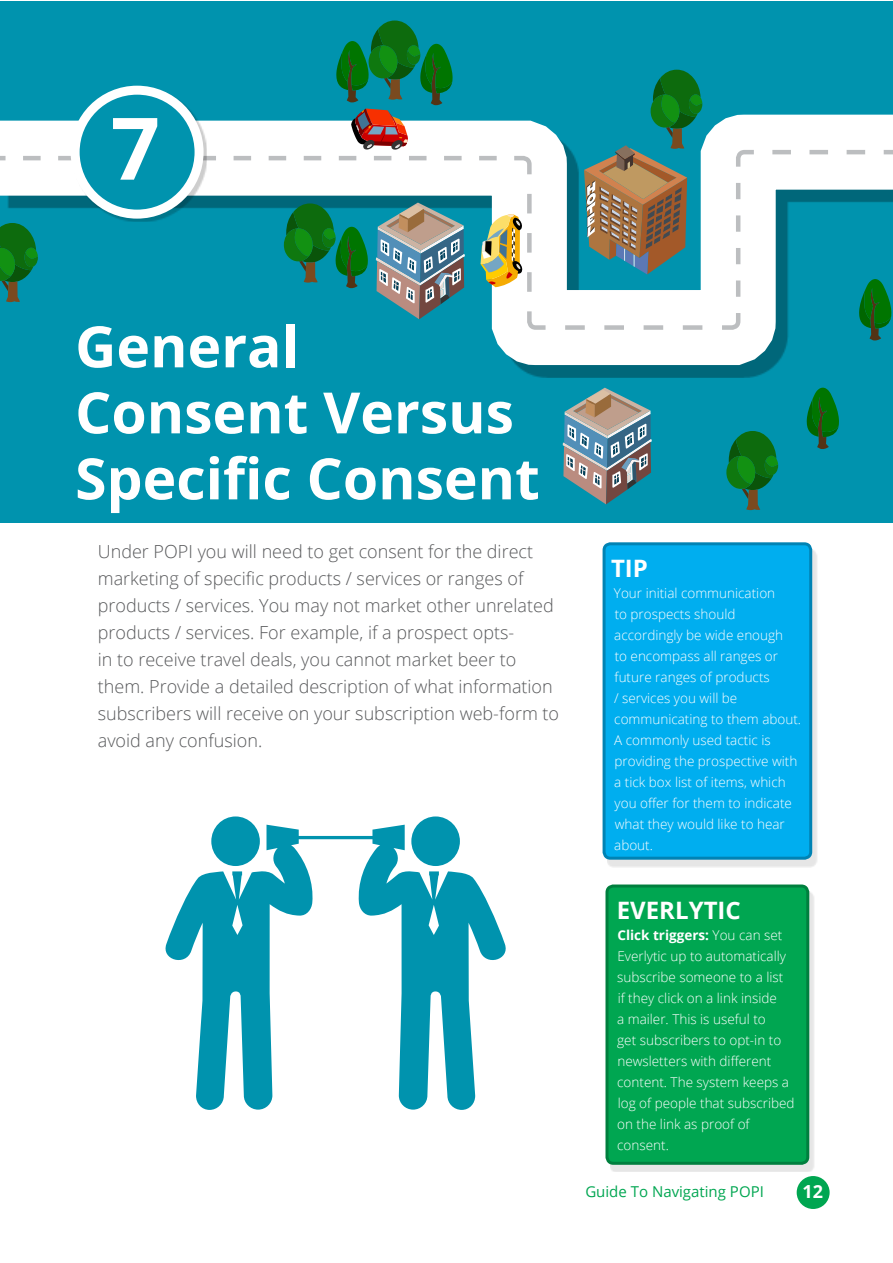
<style>
.page{position:relative;width:893px;height:1263px;background:#fff}
.page>*{position:absolute;margin:0;border:0;box-sizing:border-box;transform-origin:0 0}
.t1{font:700 86.4px "Open Sans";color:#fff}
.t2{font:700 57px/66px "Open Sans";color:#fff}
.t3{font:700 24px "Open Sans";color:#fff}
.t4{font:300 18px/27px "Open Sans";color:#58595b}
.t5{font:700 18px "Open Sans";color:#fff}
.t6{font:15px "Open Sans";color:#00a651}
.t7{font:300 13.5px/21px "Open Sans";color:#fff}
.s1{font-weight:700}
</style>
<div class="page">
<div style="left:797px;top:1176px;width:33px;height:33px;background:#00a651;border-radius:50%"></div>
<div style="left:0;top:1px;width:893px;height:521px;background:#0093ae"></div>
<svg style="left:391px;top:20px;width:434px;height:368px"></svg>
<svg style="left:0;top:50px;width:893px;height:282px"></svg>
<div style="left:74px;top:89px;width:133px;height:133px;background:#000;opacity:.2"></div>
<div style="left:75px;top:90px;width:124px;height:124px;background:#0093ae;border-radius:50%"></div>
<div style="left:71px;top:86px;width:133px;height:133px;border:9px solid #fff;border-radius:50%"></div>
<svg style="left:480px;top:194px;width:52px;height:108px;background:#bdc6a3"></svg>
<svg style="left:806px;top:388px;width:33px;height:61px"></svg>
<svg style="left:858px;top:279px;width:33px;height:62px"></svg>
<svg style="left:726px;top:431px;width:52px;height:79px"></svg>
<svg style="left:284px;top:203px;width:84px;height:86px"></svg>
<svg style="left:0;top:223px;width:38px;height:79px"></svg>
<svg style="left:563px;top:388px;width:89px;height:116px"></svg>
<svg style="left:376px;top:203px;width:89px;height:116px"></svg>
<svg style="left:584px;top:70px;width:118px;height:204px"></svg>
<div style="left:411px;top:816px;width:49px;height:50px;background:#0093ae;border-radius:50%"></div>
<svg style="left:165px;top:825px;width:341px;height:285px"></svg>
<div style="left:211px;top:816px;width:49px;height:50px;background:#0093ae;border-radius:50%"></div>
<div style="left:610px;top:891px;width:204px;height:281px;background:#000;opacity:.1"></div>
<div style="left:607px;top:886px;width:201px;height:277px;background:#00a651;border-radius:6px"></div>
<div style="left:605px;top:884px;width:204px;height:281px;border:3px solid #007f3e;border-radius:6px"></div>
<div style="left:607px;top:549px;width:210px;height:318px;background:#000;opacity:.1"></div>
<div style="left:604px;top:544px;width:207px;height:314px;background:#00aeef;border-radius:6px"></div>
<div style="left:603px;top:542px;width:209px;height:318px;border:3px solid #0083b4;border-radius:6px"></div>
<svg style="left:336px;top:21px;width:117px;height:129px"></svg>
<h1 class="t1" style="left:111px;top:87px;width:51px">7</h1>
<h2 class="t2" style="left:75px;top:312px;width:466px">General<br>Consent Versus<br>Specific Consent</h2>
<p class="t4" style="left:98px;top:538px;width:463px">Under POPI you will need to get consent for the direct marketing of specific products / services or ranges of products / services. You may not market other unrelated products / services. For example, if a prospect opts-<br>in to receive travel deals, you cannot market beer to them. Provide a detailed description of what information subscribers will receive on your subscription web-form to avoid any confusion.</p>
<h3 class="t3" style="left:611px;top:551px;width:38px">TIP</h3>
<p class="t7" style="left:614px;top:582px;width:189px">Your initial communication<br>to prospects should accordingly be wide enough<br>to encompass all ranges or future ranges of products<br>/ services you will be communicating to them about.<br>A commonly used tactic is providing the prospective with a tick box list of items, which you offer for them to indicate what they would like to hear about.</p>
<h3 class="t3" style="left:617px;top:893px;width:125px">EVERLYTIC</h3>
<p class="t7" style="left:617px;top:924px;width:179px"><span class="s1">Click triggers:</span> You can set<br>Everlytic up to automatically subscribe someone to a list<br>if they click on a link inside<br>a mailer. This is useful to<br>get subscribers to opt-in to newsletters with different content. The system keeps a log of people that subscribed on the link as proof of consent.</p>
<p class="t6" style="left:585px;top:1181px;width:180px">Guide To Navigating POPI</p>
<h3 class="t5" style="left:802px;top:1179px;width:22px">12</h3>
</div>
